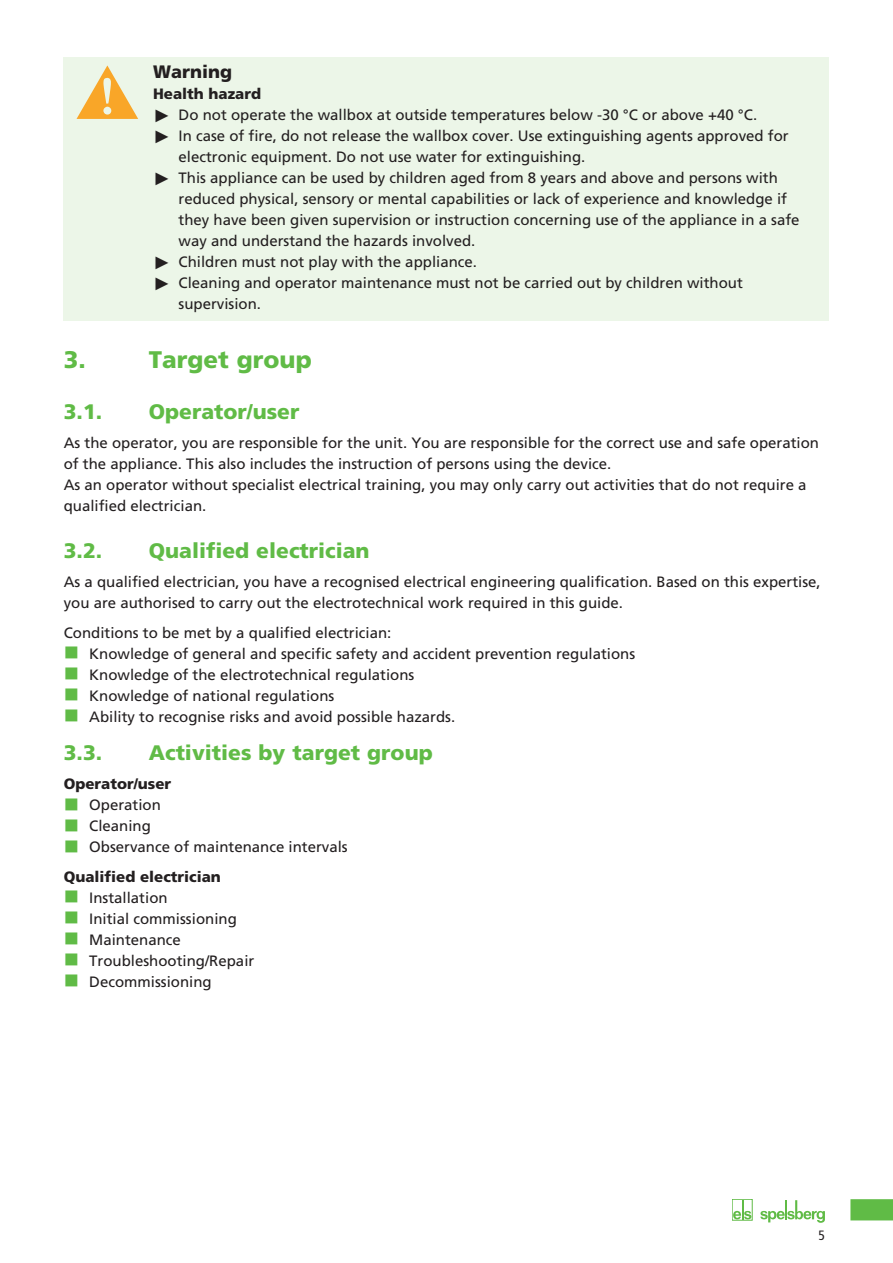
<style>
.page{position:relative;width:893px;height:1263px;background:#fff}
.page>*{position:absolute;margin:0;border:0;box-sizing:border-box;transform-origin:0 0}
.t1{font:900 24px "Frutiger";color:#60bb46}
.t2{font:900 21px "Frutiger";color:#60bb46}
.Warning{font:900 18px "Frutiger";color:#231f20}
.Fließtext{font:15px/21px "Frutiger";color:#231f20}
.ListHead{font:15px "Frutiger";color:#231f20}
.Fließtext_bold{font:900 15px "Frutiger";color:#231f20}
.WarningSource{font:900 15px "Frutiger";color:#231f20}
.t3{font:condensed 13.5px "Frutiger";color:#231f20}
.s1{font-family:"Arial";font-size:18px}
</style>
<div class="page">
<div style="left:732px;top:1199px;width:20px;height:21px;border:1px solid #60bb46"></div>
<svg style="left:760px;top:1200px;width:65px;height:23px"></svg>
<svg style="left:733px;top:1200px;width:18px;height:19px"></svg>
<svg style="left:850px;top:1199px;width:43px;height:21px"></svg>
<div style="left:64px;top:57px;width:765px;height:29px;background:#ecf6e8"></div>
<div style="left:64px;top:70px;width:765px;height:36px;background:#ecf6e8"></div>
<div style="left:64px;top:104px;width:765px;height:28px;background:#ecf6e8"></div>
<div style="left:64px;top:125px;width:765px;height:49px;background:#ecf6e8"></div>
<div style="left:64px;top:167px;width:765px;height:91px;background:#ecf6e8"></div>
<div style="left:64px;top:251px;width:765px;height:28px;background:#ecf6e8"></div>
<div style="left:64px;top:272px;width:765px;height:49px;background:#ecf6e8"></div>
<svg style="left:77px;top:65px;width:61px;height:54px"></svg>
<p class="Warning" style="left:153px;top:61px;width:81px">Warning</p>
<p class="WarningSource" style="left:153px;top:85px;width:109px">Health hazard</p>
<p class="Fließtext" style="left:153px;top:104px;width:606px"><span class="s1">►</span> Do not operate the wallbox at outside temperatures below -30 °C or above +40 °C.</p>
<p class="Fließtext" style="left:179px;top:125px;width:612px;text-indent:-26px"><span class="s1">►</span> In case of fire, do not release the wallbox cover. Use extinguishing agents approved for electronic equipment. Do not use water for extinguishing.</p>
<p class="Fließtext" style="left:179px;top:167px;width:622px;text-indent:-26px"><span class="s1">►</span> This appliance can be used by children aged from 8 years and above and persons with reduced physical, sensory or mental capabilities or lack of experience and knowledge if they have been given supervision or instruction concerning use of the appliance in a safe way and understand the hazards involved.</p>
<p class="Fließtext" style="left:153px;top:251px;width:325px"><span class="s1">►</span> Children must not play with the appliance.</p>
<p class="Fließtext" style="left:179px;top:272px;width:566px;text-indent:-26px"><span class="s1">►</span> Cleaning and operator maintenance must not be carried out by children without supervision.</p>
<p class="t1" style="left:64px;top:345px;width:24px">3.</p>
<p class="t1" style="left:149px;top:345px;width:164px">Target group</p>
<p class="t2" style="left:64px;top:399px;width:40px">3.1.</p>
<p class="t2" style="left:149px;top:399px;width:152px">Operator/user</p>
<p class="Fließtext" style="left:64px;top:433px;width:757px">As the operator, you are responsible for the unit. You are responsible for the correct use and safe operation of the appliance. This also includes the instruction of persons using the device.</p>
<p class="Fließtext" style="left:64px;top:475px;width:744px">As an operator without specialist electrical training, you may only carry out activities that do not require a qualified electrician.</p>
<p class="t2" style="left:64px;top:538px;width:40px">3.2.</p>
<p class="t2" style="left:149px;top:538px;width:222px">Qualified electrician</p>
<p class="Fließtext" style="left:64px;top:572px;width:758px">As a qualified electrician, you have a recognised electrical engineering qualification. Based on this expertise, you are authorised to carry out the electrotechnical work required in this guide.</p>
<p class="ListHead" style="left:64px;top:624px;width:329px">Conditions to be met by a qualified electrician:</p>
<p class="Fließtext" style="left:89px;top:643px;width:547px">Knowledge of general and specific safety and accident prevention regulations</p>
<p class="Fließtext" style="left:89px;top:664px;width:327px">Knowledge of the electrotechnical regulations</p>
<p class="Fließtext" style="left:89px;top:685px;width:247px">Knowledge of national regulations</p>
<p class="Fließtext" style="left:89px;top:706px;width:367px">Ability to recognise risks and avoid possible hazards.</p>
<p class="t2" style="left:64px;top:740px;width:40px">3.3.</p>
<p class="t2" style="left:149px;top:740px;width:285px">Activities by target group</p>
<p class="Fließtext_bold" style="left:64px;top:775px;width:109px">Operator/user</p>
<p class="Fließtext" style="left:89px;top:794px;width:73px">Operation</p>
<p class="Fließtext" style="left:89px;top:815px;width:63px">Cleaning</p>
<p class="Fließtext" style="left:89px;top:836px;width:260px">Observance of maintenance intervals</p>
<p class="Fließtext_bold" style="left:64px;top:867px;width:159px">Qualified electrician</p>
<p class="Fließtext" style="left:89px;top:887px;width:80px">Installation</p>
<p class="Fließtext" style="left:89px;top:908px;width:149px">Initial commissioning</p>
<p class="Fließtext" style="left:89px;top:929px;width:93px">Maintenance</p>
<p class="Fließtext" style="left:89px;top:950px;width:167px">Troubleshooting/Repair</p>
<p class="Fließtext" style="left:89px;top:971px;width:124px">Decommissioning</p>
<p class="t3" style="left:818px;top:1227px;width:8px">5</p>
</div>
